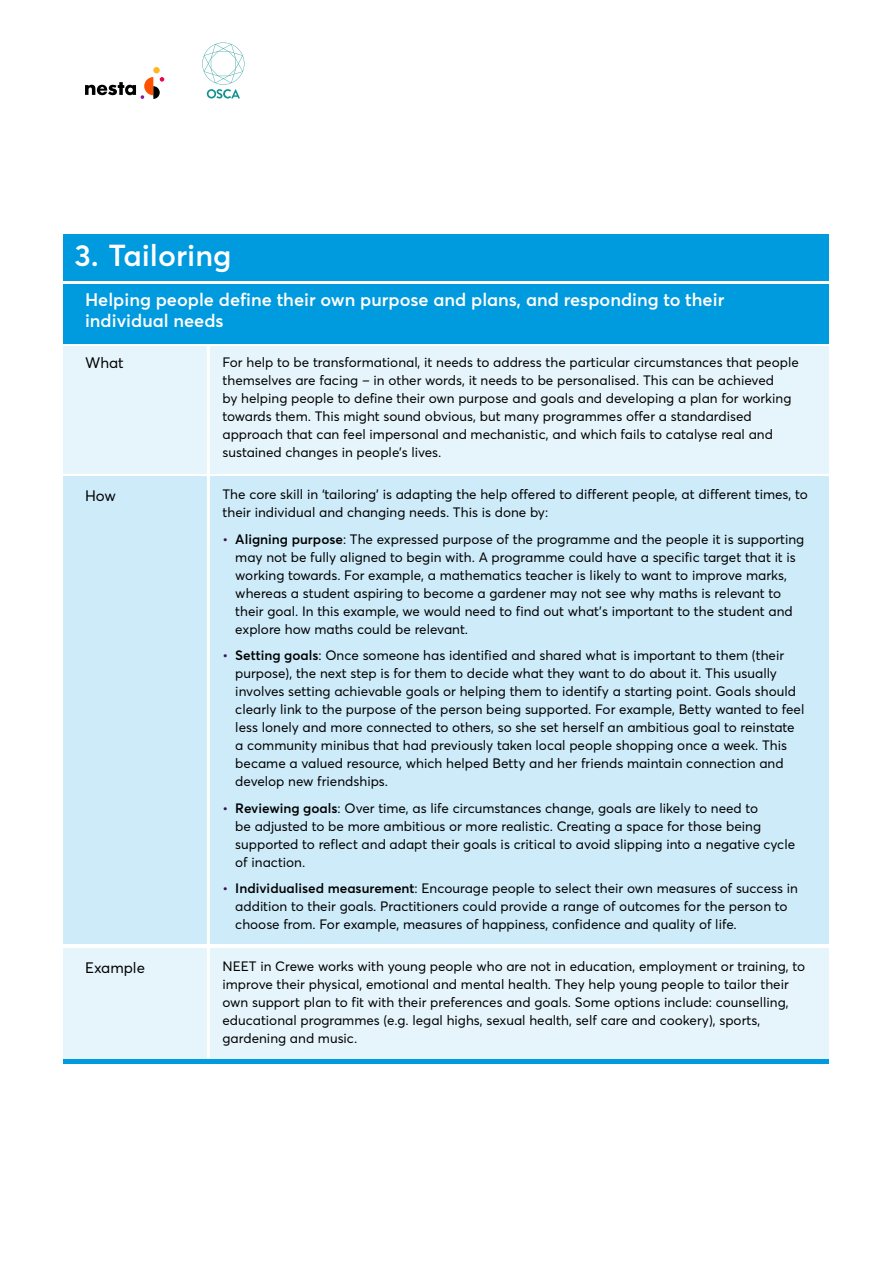
<style>
.page{position:relative;width:893px;height:1263px;background:#fff}
.page>*{position:absolute;margin:0;border:0;box-sizing:border-box;transform-origin:0 0}
.t1{font:600 30px "Averta";color:#fff}
.t2{font:600 18px/21px "Averta";color:#fff}
.t3{font:15px "Averta";color:#000}
.t4{font:13.5px/18px "Averta";color:#000}
.s1{font-weight:600;color:#3c1252}
.s2{font-weight:600}
</style>
<div class="page">
<div style="left:153px;top:67px;width:7px;height:6px;background:#ffb71e;border-radius:50%"></div>
<svg style="left:85px;top:77px;width:79px;height:22px"></svg>
<svg style="left:202px;top:43px;width:42px;height:55px"></svg>
<div style="left:64px;top:284px;width:765px;height:59px;background:#009ade"></div>
<div style="left:64px;top:346px;width:765px;height:128px;background:#e6f5fb"></div>
<div style="left:64px;top:948px;width:765px;height:116px;background:#e6f5fb"></div>
<div style="left:64px;top:477px;width:765px;height:467px;background:#cdebf8"></div>
<hr style="left:207px;top:344px;width:3px;height:860px;background:#fff">
<div style="left:64px;top:1059px;width:765px;height:5px;background:#009ade"></div>
<div style="left:64px;top:234px;width:765px;height:47px;background:#009ade"></div>
<h1 class="t1" style="left:74px;top:237px;width:158px">3. Tailoring</h1>
<h2 class="t2" style="left:85px;top:289px;width:641px">Helping people define their own purpose and plans, and responding to their individual needs</h2>
<p class="t4" style="left:223px;top:353px;width:578px">For help to be transformational, it needs to address the particular circumstances that people themselves are facing – in other words, it needs to be personalised. This can be achieved<br>by helping people to define their own purpose and goals and developing a plan for working towards them. This might sound obvious, but many programmes offer a standardised approach that can feel impersonal and mechanistic, and which fails to catalyse real and sustained changes in people’s lives.</p>
<p class="t4" style="left:223px;top:486px;width:587px">The core skill in ‘tailoring’ is adapting the help offered to different people, at different times, to their individual and changing needs. This is done by:</p>
<p class="t4" style="left:235px;top:530px;width:571px;text-indent:-13px"><span class="s1">•</span> <span class="s2">Aligning purpose</span>: The expressed purpose of the programme and the people it is supporting may not be fully aligned to begin with. A programme could have a specific target that it is working towards. For example, a mathematics teacher is likely to want to improve marks, whereas a student aspiring to become a gardener may not see why maths is relevant to their goal. In this example, we would need to find out what’s important to the student and explore how maths could be relevant.</p>
<p class="t4" style="left:235px;top:647px;width:571px;text-indent:-13px"><span class="s1">•</span> <span class="s2">Setting goals</span>: Once someone has identified and shared what is important to them (their purpose), the next step is for them to decide what they want to do about it. This usually involves setting achievable goals or helping them to identify a starting point. Goals should clearly link to the purpose of the person being supported. For example, Betty wanted to feel less lonely and more connected to others, so she set herself an ambitious goal to reinstate a community minibus that had previously taken local people shopping once a week. This became a valued resource, which helped Betty and her friends maintain connection and develop new friendships.</p>
<p class="t4" style="left:235px;top:799px;width:561px;text-indent:-13px"><span class="s1">•</span> <span class="s2">Reviewing goals</span>: Over time, as life circumstances change, goals are likely to need to<br>be adjusted to be more ambitious or more realistic. Creating a space for those being supported to reflect and adapt their goals is critical to avoid slipping into a negative cycle of inaction.</p>
<p class="t4" style="left:235px;top:879px;width:564px;text-indent:-13px"><span class="s1">•</span> <span class="s2">Individualised measurement</span>: Encourage people to select their own measures of success in addition to their goals. Practitioners could provide a range of outcomes for the person to choose from. For example, measures of happiness, confidence and quality of life.</p>
<p class="t4" style="left:223px;top:957px;width:584px">NEET in Crewe works with young people who are not in education, employment or training, to improve their physical, emotional and mental health. They help young people to tailor their own support plan to fit with their preferences and goals. Some options include: counselling, educational programmes (e.g. legal highs, sexual health, self care and cookery), sports, gardening and music.</p>
<p class="t3" style="left:85px;top:353px;width:40px">What</p>
<p class="t3" style="left:85px;top:486px;width:32px">How</p>
<p class="t3" style="left:85px;top:958px;width:61px">Example</p>
</div>
